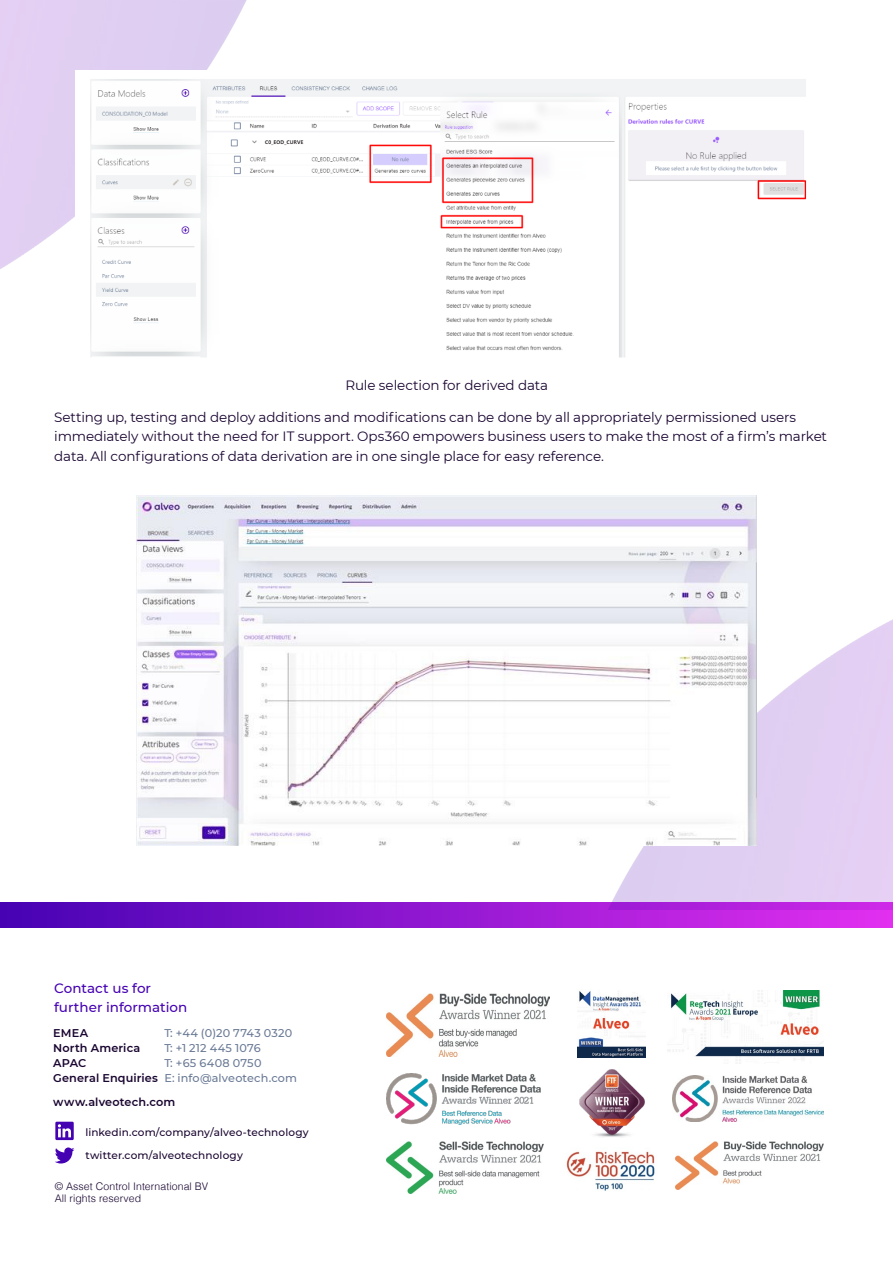
<style>
.page{position:relative;width:893px;height:1263px;background:#fff}
.page>*{position:absolute;margin:0;border:0;box-sizing:border-box;transform-origin:0 0}
.t1{font:13.5px/19.5px "Montserrat";letter-spacing:-.01em;color:#190530}
.t2{font:500 13.5px/19.5px "Montserrat";letter-spacing:.005em;color:#4502b3}
.t3{font:500 11.25px/15px "Montserrat";letter-spacing:.015em;color:#6a7a95}
.t4{font:600 11.25px "Montserrat";letter-spacing:.01em;color:#190530}
.t5{font:500 10.5px "Montserrat";letter-spacing:.01em;color:#190530}
.t6{font:300 10.5px/12px "Helvetica";letter-spacing:.01em;color:#190530}
.s1{font-weight:600;color:#190530}
</style>
<div class="page">
<img style="left:386px;top:994px;width:163px;height:62px">
<img style="left:675px;top:1141px;width:149px;height:48px">
<img style="left:566px;top:1151px;width:89px;height:40px">
<img style="left:667px;top:990px;width:157px;height:71px">
<img style="left:386px;top:1073px;width:154px;height:51px">
<img style="left:386px;top:1142px;width:157px;height:51px">
<img style="left:579px;top:1069px;width:65px;height:68px">
<img style="left:577px;top:991px;width:69px;height:66px">
<img style="left:672px;top:1076px;width:152px;height:45px">
<svg style="left:55px;top:1147px;width:19px;height:16px"></svg>
<svg style="left:55px;top:1122px;width:19px;height:18px"></svg>
<svg style="left:0;top:902px;width:893px;height:25px;background:#9218d0"></svg>
<img style="left:90px;top:79px;width:717px;height:279px">
<img style="left:136px;top:495px;width:621px;height:350px">
<p class="t1" style="left:345px;top:374px;width:204px">Rule selection for derived data</p>
<p class="t1" style="left:54px;top:407px;width:774px">Setting up, testing and deploy additions and modifications can be done by all appropriately permissioned users immediately without the need for IT support. Ops360 empowers business users to make the most of a firm’s market data. All configurations of data derivation are in one single place for easy reference.</p>
<p class="t2" style="left:54px;top:977px;width:135px">Contact us for further information</p>
<p class="t4" style="left:53px;top:1025px;width:36px">EMEA</p>
<p class="t3" style="left:164px;top:1025px;width:129px">T: +44 (0)20 7743 0320</p>
<p class="t4" style="left:53px;top:1040px;width:88px">North America</p>
<p class="t3" style="left:164px;top:1040px;width:98px">T: +1 212 445 1076</p>
<p class="t4" style="left:53px;top:1055px;width:34px">APAC</p>
<p class="t3" style="left:53px;top:1055px;width:245px;text-indent:111px">T: +65 6408 0750<br><span class="s1">General Enquiries</span> E: info@alveotech.com</p>
<p class="t4" style="left:53px;top:1094px;width:123px">www.alveotech.com</p>
<p class="t5" style="left:85px;top:1125px;width:225px">linkedin.com/company/alveo-technology</p>
<p class="t5" style="left:85px;top:1148px;width:159px">twitter.com/alveotechnology</p>
<p class="t6" style="left:55px;top:1179px;width:155px">© Asset Control International BV<br>All rights reserved</p>
</div>
